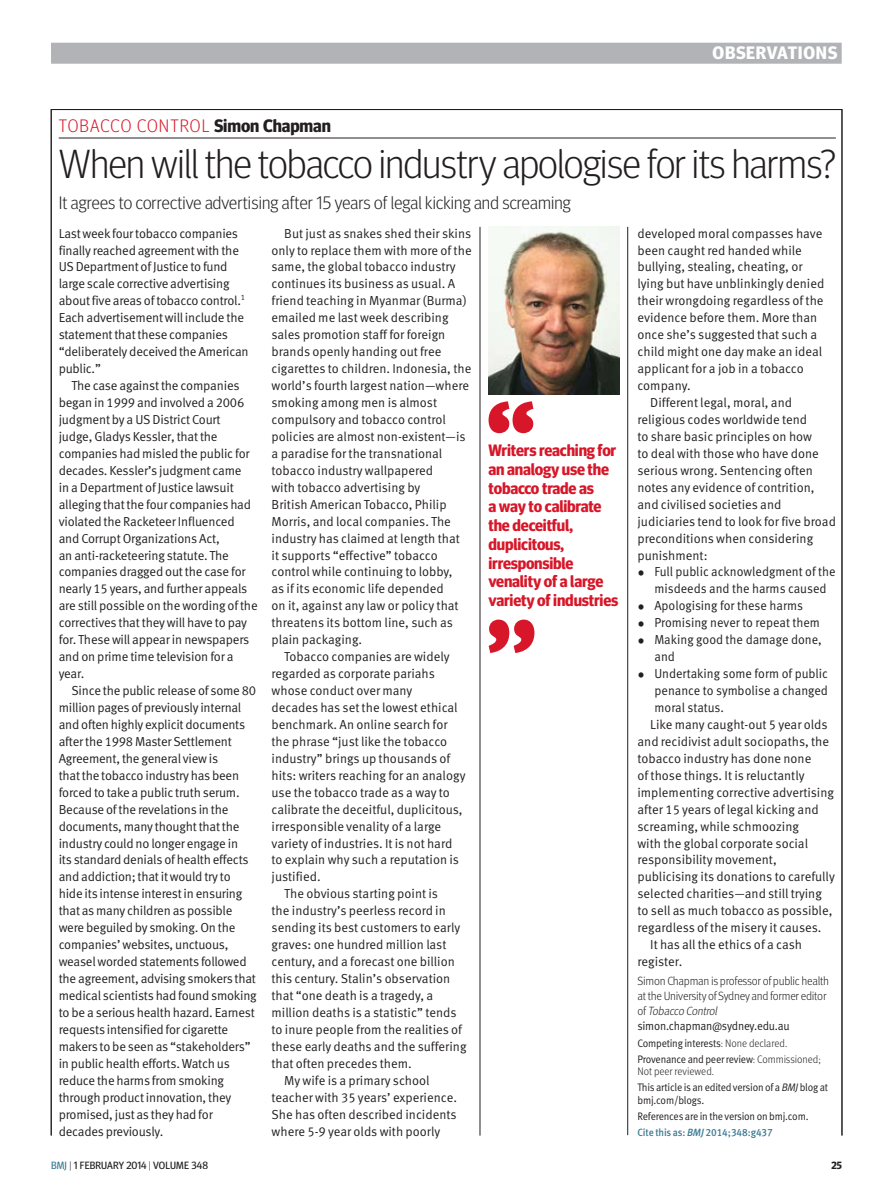
<style>
.page{position:relative;width:893px;height:1191px;background:#fff}
.page>*{position:absolute;margin:0;border:0;box-sizing:border-box;transform-origin:0 0}
.comment_head_27{font:300 40.5px "Meta Headline OT";letter-spacing:-.01em;color:#231f20}
.intro_12{font:300 18px "Meta Headline OT";letter-spacing:.01em;color:#231f20}
.column_slug{font:300 18px "Meta Headline OT";letter-spacing:.06em;color:#d71729}
.t1{font:700 18px "Meta Headline OT";letter-spacing:.04em;color:#fff}
.quote{font:700 16.5px/18.8px "Meta Headline OT";letter-spacing:-.01em;color:#d71729}
.sans_left_indent{font:13.05px/17px "Meta Pro Normal";letter-spacing:-.005em;color:#231f20}
.sans_left{font:13.05px/17px "Meta Pro Normal";letter-spacing:-.02em;color:#231f20}
.sans_left_indent-2{font:13.05px/17px "Meta Pro Normal";letter-spacing:-.005em;color:#231f20;scale:.95 1}
.comment_author_detai{font:300 12px/15px "Meta Pro";letter-spacing:-.02em;color:#231f20;scale:.95 1}
.acknol_sup_cor_to__r{font:10.8px/12.3px "Meta Pro Normal";letter-spacing:-.02em;color:#231f20;scale:.93 1}
.acknol_sup_cor_to__r-2{font:300 10.8px/12.3px "Meta Pro";color:#231f20;scale:.95 1}
.t2{font:10.5px "Meta Headline OT";letter-spacing:.01em;color:#231f20}
.acknol_sup_cor_to__r-3{font:500 10.5px "Meta Pro";letter-spacing:-.01em;color:#3c7b93;scale:.93 1}
.t3{font:700 10.5px "Meta Headline OT";color:#231f20}
.s1{font-weight:700;color:#231f20}
.s2{font-family:"Meta Serif Pro";font-size:15px}
.s3{font-style:italic}
.s4{font-family:"Meta Pro Normal";font-weight:400}
.s5{font-family:"Meta Pro";font-weight:300}
.s6{color:#3c7b93}
.s7{font-weight:300}
</style>
<div class="page">
<div style="left:51px;top:43px;width:791px;height:21px;background:#b2b3b7"></div>
<hr style="left:480px;top:227px;width:1px;height:908px;background:#231f20">
<hr style="left:627px;top:227px;width:1px;height:908px;background:#231f20">
<hr style="left:59px;top:138px;width:777px;height:1px;background:#231f20">
<svg style="left:489px;top:619px;width:45px;height:34px"></svg>
<svg style="left:489px;top:401px;width:44px;height:32px"></svg>
<img style="left:488px;top:227px;width:132px;height:168px">
<h2 class="t1" style="left:713px;top:42px;width:126px">OBSERVATIONS</h2>
<p class="column_slug" style="left:59px;top:114px;width:274px">TOBACCO CONTROL <span class="s1">Simon Chapman</span></p>
<p class="comment_head_27" style="left:59px;top:139px;width:779px">When will the tobacco industry apologise for its harms?</p>
<p class="intro_12" style="left:59px;top:192px;width:514px">It agrees to corrective advertising after 15 years of legal kicking and screaming</p>
<p class="sans_left_indent" style="left:637px;top:224px;width:188px">developed moral compasses have been caught red handed while bullying, stealing, cheating, or lying but have unblinkingly denied their wrongdoing regardless of the evidence before them. More than once she’s suggested that such a child might one day make an ideal applicant for a job in a tobacco company.</p>
<p class="sans_left_indent" style="left:637px;top:393px;width:200px;text-indent:13px">Different legal, moral, and religious codes worldwide tend<br>to share basic principles on how<br>to deal with those who have done serious wrong. Sentencing often notes any evidence of contrition, and civilised societies and judiciaries tend to look for five broad preconditions when considering punishment:</p>
<p class="sans_left_indent-2" style="left:654px;top:562px;width:192px;text-indent:-17px"><span class="s2">•</span> Full public acknowledgment of the misdeeds and the harms caused</p>
<p class="sans_left_indent-2" style="left:637px;top:596px;width:176px"><span class="s2">•</span> Apologising for these harms</p>
<p class="sans_left_indent-2" style="left:637px;top:613px;width:194px"><span class="s2">•</span> Promising never to repeat them</p>
<p class="sans_left_indent-2" style="left:654px;top:630px;width:178px;text-indent:-17px"><span class="s2">•</span> Making good the damage done, and</p>
<p class="sans_left_indent-2" style="left:654px;top:664px;width:184px;text-align:justify;text-indent:-17px"><span class="s2">•</span> Undertaking some form of public penance to symbolise a changed moral status.</p>
<p class="sans_left_indent" style="left:637px;top:715px;width:199px;text-indent:13px">Like many caught-out 5 year olds and recidivist adult sociopaths, the tobacco industry has done none<br>of those things. It is reluctantly implementing corrective advertising after 15 years of legal kicking and screaming, while schmoozing<br>with the global corporate social responsibility movement, publicising its donations to carefully selected charities—and still trying to sell as much tobacco as possible, regardless of the misery it causes.</p>
<p class="sans_left_indent" style="left:637px;top:935px;width:166px;text-indent:13px">It has all the ethics of a cash register.</p>
<p class="comment_author_detai" style="left:637px;top:973px;width:203px">Simon Chapman is professor of public health at the University of Sydney and former editor o f <span class="s3">Tobacco Control </span><span class="s4">simon.chapman@sydney.edu.au</span></p>
<p class="acknol_sup_cor_to__r" style="left:637px;top:1036px;width:163px">Competing interests<span class="s5">: None declared.</span></p>
<p class="acknol_sup_cor_to__r-2" style="left:637px;top:1052px;width:195px"><span class="s4">Provenance and peer review</span>: Commissioned;<br>Not peer reviewed.</p>
<p class="acknol_sup_cor_to__r" style="left:637px;top:1080px;width:206px">This article is an edited version of a <span class="s3">BMJ</span> blog at bmj.com/blogs.</p>
<p class="acknol_sup_cor_to__r" style="left:637px;top:1109px;width:185px">References are in the version on bmj.com.</p>
<p class="acknol_sup_cor_to__r-3" style="left:637px;top:1124px;width:147px">Cite this as: <span class="s3">BMJ</span> 2014;348:g437</p>
<p class="sans_left" style="left:59px;top:224px;width:191px">Last week four tobacco companies finally reached agreement with the<br>US Department of Justice to fund large scale corrective advertising about five areas of tobacco control.<sup>1<br></sup>Each advertisement will include the statement that these companies “deliberately deceived the American public.”</p>
<p class="sans_left_indent" style="left:59px;top:376px;width:200px;text-indent:13px">The case against the companies began in 1999 and involved a 2006 judgment by a US District Court judge, Gladys Kessler, that the companies had misled the public for decades. Kessler’s judgment came<br>in a Department of Justice lawsuit alleging that the four companies had violated the Racketeer Influenced and Corrupt Organizations Act,<br>an anti-racketeering statute. The companies dragged out the case for nearly 15 years, and further appeals are still possible on the wording of the correctives that they will have to pay for. These will appear in newspapers and on prime time television for a year.</p>
<p class="sans_left_indent" style="left:59px;top:681px;width:200px;text-indent:13px">Since the public release of some 80 million pages of previously internal and often highly explicit documents after the 1998 Master Settlement Agreement, the general view is<br>that the tobacco industry has been forced to take a public truth serum.<br>Because of the revelations in the documents, many thought that the industry could no longer engage in<br>its standard denials of health effects and addiction; that it would try to hide its intense interest in ensuring that as many children as possible were beguiled by smoking. On the companies’ websites, unctuous, weasel worded statements followed the agreement, advising smokers that medical scientists had found smoking to be a serious health hazard. Earnest requests intensified for cigarette makers to be seen as “stakeholders” in public health efforts. Watch us reduce the harms from smoking through product innovation, they promised, just as they had for decades previously.</p>
<p class="sans_left_indent" style="left:272px;top:224px;width:202px;text-indent:13px">But just as snakes shed their skins only to replace them with more of the same, the global tobacco industry continues its business as usual. A friend teaching in Myanmar (Burma) emailed me last week describing sales promotion staff for foreign brands openly handing out free cigarettes to children. Indonesia, the world’s fourth largest nation—where smoking among men is almost compulsory and tobacco control policies are almost non-existent—is a paradise for the transnational tobacco industry wallpapered<br>with tobacco advertising by<br>British American Tobacco, Philip Morris, and local companies. The industry has claimed at length that<br>it supports “effective” tobacco control while continuing to lobby,<br>as if its economic life depended<br>on it, against any law or policy that threatens its bottom line, such as plain packaging.</p>
<p class="sans_left_indent" style="left:272px;top:647px;width:196px;text-indent:13px">Tobacco companies are widely regarded as corporate pariahs whose conduct over many<br>decades has set the lowest ethical benchmark. An online search for the phrase “just like the tobacco industry” brings up thousands of hits: writers reaching for an analogy use the tobacco trade as a way to calibrate the deceitful, duplicitous, irresponsible venality of a large variety of industries. It is not hard to explain why such a reputation is justified.</p>
<p class="sans_left_indent" style="left:272px;top:884px;width:197px;text-indent:13px">The obvious starting point is<br>the industry’s peerless record in sending its best customers to early graves: one hundred million last century, and a forecast one billion this century. Stalin’s observation that “one death is a tragedy, a million deaths is a statistic” tends to inure people from the realities of these early deaths and the suffering that often precedes them.</p>
<p class="sans_left_indent" style="left:272px;top:1070px;width:187px;text-indent:13px">My wife is a primary school teacher with 35 years’ experience.<br>She has often described incidents where 5-9 year olds with poorly</p>
<p class="quote" style="left:488px;top:441px;width:131px">Writers reaching for an analogy use the tobacco trade as<br>a way to calibrate the deceitful, duplicitous, irresponsible venality of a large variety of industries</p>
<p class="t2" style="left:51px;top:1159px;width:158px"><span class="s6">BMJ</span> <span class="s7">|</span> 1 FEBRUARY 2014 <span class="s7">|</span> VOLUME 348</p>
<p class="t3" style="left:831px;top:1159px;width:12px">25</p>
</div>
